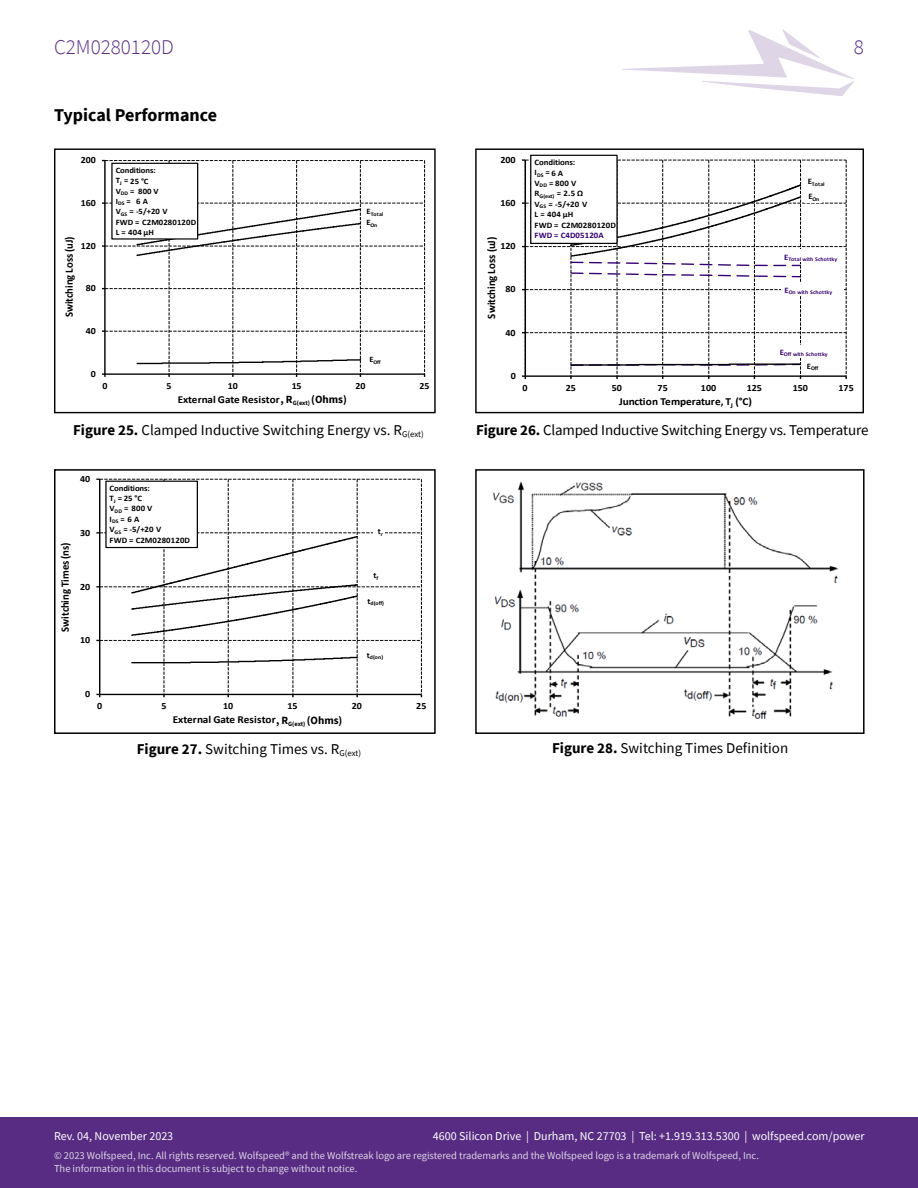
<style>
.page{position:relative;width:918px;height:1188px;background:#fff}
.page>*{position:absolute;margin:0;border:0;box-sizing:border-box;transform-origin:0 0}
.t1{font:300 21px "Source Sans Pro";color:#582c83}
.t2{font:700 18px "Source Sans Pro";color:#000}
.t3{font:15px "Source Sans Pro";color:#000}
.t4{font:12px "Source Sans Pro";color:#fff}
.t5{font:700 11.25px "Calibri";letter-spacing:-.005em;color:#000;scale:.95 1}
.t6{font:700 10.95px "Source Sans Pro";color:#000}
.t7{font:700 10.8px "Calibri";letter-spacing:-.015em;color:#000;scale:1.05 1}
.t8{font:700 10.65px "Calibri";letter-spacing:-.005em;color:#000;scale:1.05 1}
.t9{font:10.5px/12.6px "Source Sans Pro";color:#fff}
.t10{font:700 9.6px "Calibri";letter-spacing:-.005em;color:#000;scale:1.05 1}
.t11{font:700 9.45px "Calibri";letter-spacing:-.005em;color:#000;scale:1.05 1}
.t12{font:700 8.4px/10.4px "Calibri";letter-spacing:.015em;color:#000;scale:1.05 1}
.t13{font:700 8.4px/10.4px "Calibri";letter-spacing:-.015em;color:#000;scale:1.05 1}
.t14{font:700 8.4px "Calibri";letter-spacing:.015em;color:#330072;scale:1.05 1}
.t15{font:700 8.25px/10.4px "Calibri";letter-spacing:.015em;color:#000;scale:1.05 1}
.t16{font:700 5.55px "Calibri";letter-spacing:.01em;color:#330072;scale:1.05 1}
.t17{font:700 5.55px "Calibri";letter-spacing:.005em;color:#000;scale:1.05 1}
.s1{font-weight:700}
</style>
<div class="page">
<svg style="left:622px;top:29px;width:232px;height:67px"></svg>
<div style="left:0;top:1118px;width:918px;height:70px;background:#582c83"></div>
<svg style="left:475px;top:469px;width:390px;height:265px"></svg>
<svg style="left:54px;top:469px;width:382px;height:265px"></svg>
<svg style="left:475px;top:148px;width:389px;height:266px"></svg>
<svg style="left:54px;top:148px;width:382px;height:266px"></svg>
<h1 class="t1" style="left:54px;top:34px;width:121px">C2M0280120D</h1>
<h1 class="t1" style="left:854px;top:34px;width:12px">8</h1>
<h2 class="t2" style="left:54px;top:103px;width:165px">Typical Performance</h2>
<p class="t11" style="left:81px;top:153px;width:16px">200</p>
<p class="t11" style="left:81px;top:196px;width:16px">160</p>
<p class="t5" style="left:61px;top:317px;width:87px;rotate:-90deg">Switching Loss (uJ)</p>
<p class="t11" style="left:81px;top:239px;width:16px">120</p>
<p class="t11" style="left:86px;top:282px;width:11px">80</p>
<p class="t11" style="left:86px;top:324px;width:11px">40</p>
<p class="t11" style="left:91px;top:367px;width:6px">0</p>
<p class="t15" style="left:116px;top:165px;width:78px">Conditions:<br>T<sub>J</sub> = 25 °C<br>V<sub>DD</sub> = 800 V<br>I<sub>DS</sub> =<br>V<sub>GS</sub> = -5/+20 V<br>FWD = C2M0280120D<br>L = 404 μH</p>
<p class="t15" style="left:136px;top:196px;width:13px">6 A</p>
<p class="t17" style="left:367px;top:210px;width:17px"><sup>E</sup>Total</p>
<p class="t17" style="left:366px;top:221px;width:12px"><sup>E</sup>On</p>
<p class="t17" style="left:369px;top:358px;width:12px"><sup>E</sup>Off</p>
<p class="t11" style="left:103px;top:379px;width:6px">0</p>
<p class="t11" style="left:166px;top:379px;width:6px">5</p>
<p class="t11" style="left:228px;top:379px;width:11px">10</p>
<p class="t11" style="left:292px;top:379px;width:11px">15</p>
<p class="t11" style="left:356px;top:379px;width:11px">20</p>
<p class="t11" style="left:419px;top:379px;width:11px">25</p>
<p class="t6" style="left:280px;top:392px;width:68px">, R<sub>G(ext)</sub> (Ohms)</p>
<p class="t8" style="left:178px;top:392px;width:167px">External Gate Resistor RG(ext) (Ohms)</p>
<p class="t10" style="left:500px;top:153px;width:16px">200</p>
<p class="t10" style="left:500px;top:196px;width:16px">160</p>
<p class="t5" style="left:484px;top:319px;width:88px;rotate:-90deg">Switching Loss (uJ)</p>
<p class="t10" style="left:500px;top:239px;width:16px">120</p>
<p class="t10" style="left:506px;top:282px;width:11px">80</p>
<p class="t10" style="left:506px;top:326px;width:11px">40</p>
<p class="t10" style="left:511px;top:369px;width:6px">0</p>
<p class="t13" style="left:535px;top:157px;width:41px">Conditions:<br>I<sub>DS</sub> =6 A<br>V<sub>DD</sub> = 800 V</p>
<p class="t17" style="left:535px;top:192px;width:27px"><sup>R</sup>G(ext) <sup>=</sup></p>
<p class="t12" style="left:535px;top:198px;width:79px">V<sub>GS</sub> = -5/+20 V<br>L = 404 μH<br>FWD = C2M0280120D</p>
<p class="t14" style="left:535px;top:229px;width:68px">FWD = C4D05120A</p>
<p class="t12" style="left:564px;top:188px;width:20px">2.5 Ω</p>
<p class="t17" style="left:808px;top:180px;width:18px"><sup>E</sup>Total</p>
<p class="t17" style="left:808px;top:195px;width:12px"><sup>E</sup>On</p>
<p class="t16" style="left:784px;top:255px;width:52px"><sup>E</sup>Total with Schottky</p>
<p class="t16" style="left:785px;top:288px;width:47px"><sup>E</sup>On with Schottky</p>
<p class="t16" style="left:780px;top:350px;width:47px"><sup>E</sup>Off with Schottky</p>
<p class="t17" style="left:807px;top:365px;width:12px"><sup>E</sup>Off</p>
<p class="t10" style="left:523px;top:381px;width:6px">0</p>
<p class="t10" style="left:566px;top:381px;width:11px">25</p>
<p class="t10" style="left:612px;top:381px;width:11px">50</p>
<p class="t10" style="left:658px;top:381px;width:11px">75</p>
<p class="t10" style="left:701px;top:381px;width:16px">100</p>
<p class="t10" style="left:747px;top:381px;width:16px">125</p>
<p class="t10" style="left:793px;top:381px;width:16px">150</p>
<p class="t10" style="left:839px;top:381px;width:16px">175</p>
<p class="t7" style="left:619px;top:394px;width:128px">Junction Temperature, T<sub>J</sub> (°C)</p>
<h3 class="t3" style="left:73px;top:420px;width:352px"><span class="s1">Figure 25.</span> Clamped Inductive Switching Energy vs. R<sub>G(ext)</sub></h3>
<h3 class="t3" style="left:476px;top:420px;width:394px"><span class="s1">Figure 26.</span> Clamped Inductive Switching Energy vs. Temperature</h3>
<p class="t10" style="left:80px;top:472px;width:11px">40</p>
<p class="t5" style="left:57px;top:632px;width:96px;rotate:-90deg">Switching Times (ns)</p>
<p class="t10" style="left:80px;top:526px;width:11px">30</p>
<p class="t10" style="left:80px;top:580px;width:11px">20</p>
<p class="t10" style="left:80px;top:633px;width:11px">10</p>
<p class="t12" style="left:110px;top:483px;width:78px">Conditions:<br>T<sub>J</sub> =25 °C<br>V<sub>DD</sub> = 800 V<br>I<sub>DS</sub> = 6 A<br>V<sub>GS</sub> = -5/+20 V<br>FWD = C2M0280120D</p>
<p class="t12" style="left:378px;top:526px;width:6px">t<sub>r</sub></p>
<p class="t12" style="left:374px;top:570px;width:6px">t<sub>f</sub></p>
<p class="t17" style="left:368px;top:599px;width:17px"><sup>t</sup>d(off)</p>
<p class="t17" style="left:367px;top:654px;width:17px"><sup>t</sup>d(on)</p>
<p class="t10" style="left:85px;top:687px;width:6px">0</p>
<p class="t10" style="left:97px;top:699px;width:6px">0</p>
<p class="t10" style="left:161px;top:699px;width:6px">5</p>
<p class="t10" style="left:223px;top:699px;width:11px">10</p>
<p class="t10" style="left:288px;top:699px;width:11px">15</p>
<p class="t10" style="left:352px;top:699px;width:11px">20</p>
<p class="t10" style="left:416px;top:699px;width:11px">25</p>
<p class="t6" style="left:276px;top:713px;width:68px">, R<sub>G(ext)</sub> (Ohms)</p>
<p class="t8" style="left:173px;top:712px;width:169px">External Gate Resistor RG(ext) (Ohms)</p>
<h3 class="t3" style="left:137px;top:739px;width:226px"><span class="s1">Figure 27.</span> Switching Times vs. R<sub>G(ext)</sub></h3>
<h3 class="t3" style="left:552px;top:739px;width:238px"><span class="s1">Figure 28.</span> Switching Times Definition</h3>
<p class="t4" style="left:54px;top:1129px;width:121px">Rev. 04, November 2023</p>
<p class="t4" style="left:433px;top:1129px;width:433px">4600 Silicon Drive | Durham, NC 27703 | Tel: +1.919.313.5300 | wolfspeed.com/power</p>
<p class="t9" style="left:54px;top:1149px;width:707px">© 2023 Wolfspeed, Inc. All rights reserved. Wolfspeed® and the Wolfstreak logo are registered trademarks and the Wolfspeed logo is a trademark of Wolfspeed, Inc.<br>The information in this document is subject to change without notice.</p>
</div>
